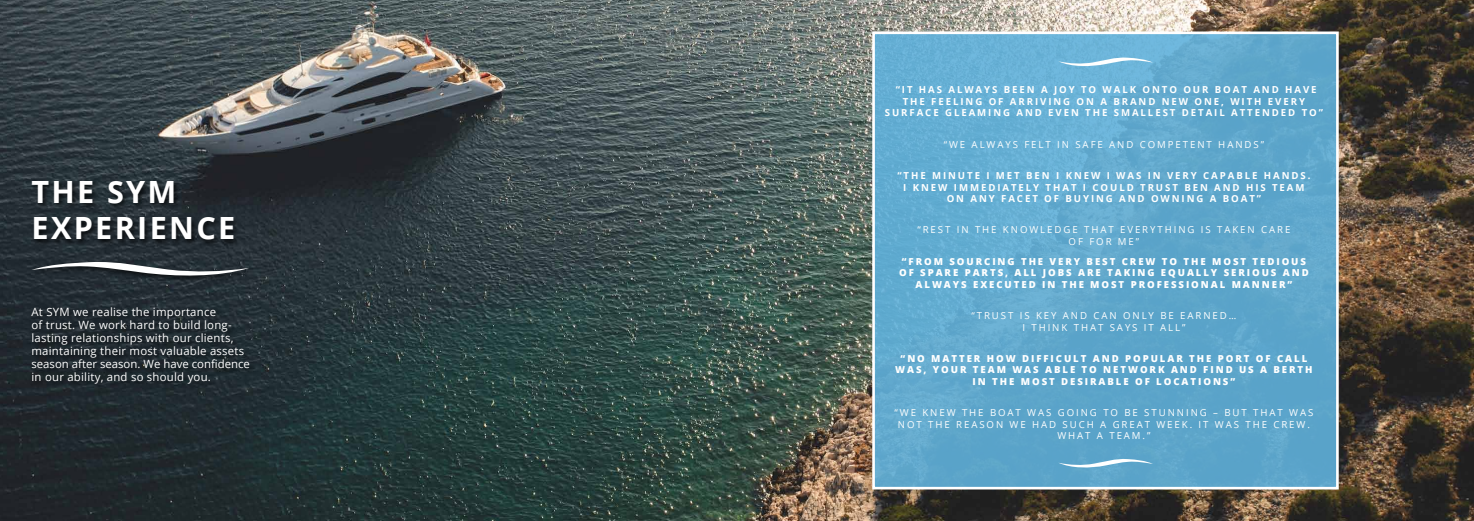
<style>
.page{position:relative;width:1474px;height:521px;background:#fff}
.page>*{position:absolute;margin:0;border:0;box-sizing:border-box;transform-origin:0 0}
.t1{font:700 30.62px/36.8px "Open Sans";letter-spacing:.075em;color:#fff}
.t2{font:11.38px/13.1px "Open Sans";letter-spacing:.02em;color:#fff}
.t3{font:700 9.62px/11.4px "Open Sans";letter-spacing:.2em;color:#fff;text-align:center}
.t4{font:800 9.62px "Open Sans";letter-spacing:.2em;color:#fff}
.t5{font:9.62px "Open Sans";letter-spacing:.2em;color:#fff}
</style>
<div class="page">
<img style="left:0;top:0;width:1473px;height:521px">
<div style="left:873px;top:33px;width:464px;height:455px;background:linear-gradient(to right,#65aed2,#5da5ca)"></div>
<div style="left:30px;top:178px;width:211px;height:69px;background:#000;opacity:.75"></div>
<div style="left:30px;top:260px;width:225px;height:23px;background:#000;opacity:.75"></div>
<svg style="left:32px;top:261px;width:217px;height:16px"></svg>
<div style="left:29px;top:305px;width:228px;height:86px;background:#000;opacity:.75"></div>
<svg style="left:1058px;top:458px;width:94px;height:11px"></svg>
<svg style="left:1058px;top:57px;width:94px;height:10px"></svg>
<div style="left:872px;top:32px;width:466px;height:457px;border:3px solid #fff"></div>
<h1 class="t1" style="left:32px;top:172px;width:205px">THE SYM<br>EXPERIENCE</h1>
<p class="t2" style="left:32px;top:305px;width:220px">AT SYM WE REALISE THE IMPORTANCE<br>OF TRUST. WE WORK HARD TO BUILD LONG-LASTING RELATIONSHIPS WITH OUR CLIENTS, MAINTAINING THEIR MOST VALUABLE ASSETS SEASON AFTER SEASON. WE HAVE CONFIDENCE IN OUR ABILITY, AND SO SHOULD YOU.</p>
<p class="t3" style="left:884px;top:84px;width:440px">“I T HAS ALWAYS BEEN A JOY TO WALK ONTO OUR BOAT AND HAVE<br>THE F EELING OF ARRIVING ON A BRAND NEW ONE, WITH EVERY<br>SURF ACE GLEAMING AND EVEN THE SMALLEST DETAIL ATTENDED TO”</p>
<p class="t5" style="left:943px;top:138px;width:37px">“WE ALWAYS</p>
<p class="t5" style="left:1024px;top:138px;width:8px">FELT</p>
<p class="t5" style="left:1057px;top:138px;width:26px">I N SAFE</p>
<p class="t5" style="left:1109px;top:138px;width:40px">AND COMPETE</p>
<p class="t5" style="left:1197px;top:138px;width:68px">NTHANDS”</p>
<p class="t3" style="left:897px;top:170px;width:414px">“THE MINUTE I MET B EN I KNEW I WAS IN VERY CAPABLE HANDS.<br>I KNEW IMMEDIATELY THAT I COULD TRUST B EN AND HIS TEAM<br>ON ANY F ACET OF BUYING AND OWNING A BOAT”</p>
<p class="t5" style="left:917px;top:223px;width:21px">“REST</p>
<p class="t5" style="left:956px;top:223px;width:27px">I N THE</p>
<p class="t5" style="left:1003px;top:223px;width:27px">KNOWLEDGE</p>
<p class="t5" style="left:1084px;top:223px;width:9px">THAT</p>
<p class="t5" style="left:1120px;top:223px;width:8px">EVERYTHI</p>
<p class="t5" style="left:1178px;top:223px;width:91px">NG IS TAKEN CARE</p>
<p class="t5" style="left:1068px;top:235px;width:8px">OF</p>
<p class="t5" style="left:1089px;top:235px;width:9px">FOR</p>
<p class="t5" style="left:1117px;top:235px;width:23px">ME ”</p>
<p class="t4" style="left:901px;top:254px;width:16px">“FROM</p>
<p class="t4" style="left:949px;top:254px;width:35px">SOURCING</p>
<p class="t4" style="left:1021px;top:254px;width:46px">THE VERY</p>
<p class="t4" style="left:1086px;top:254px;width:44px">BEST CRE</p>
<p class="t4" style="left:1145px;top:254px;width:25px">W TO</p>
<p class="t4" style="left:1183px;top:254px;width:78px">THE MOST TEDIO</p>
<p class="t4" style="left:1291px;top:254px;width:16px">US</p>
<p class="t4" style="left:899px;top:265px;width:37px">OF SPARE</p>
<p class="t4" style="left:964px;top:265px;width:9px">PART</p>
<p class="t4" style="left:997px;top:265px;width:89px">S, ALL JOBS ARE</p>
<p class="t4" style="left:1107px;top:265px;width:34px">TAKING</p>
<p class="t4" style="left:1160px;top:265px;width:79px">E QUALLY SERIO</p>
<p class="t4" style="left:1261px;top:265px;width:31px">US AND</p>
<p class="t4" style="left:915px;top:277px;width:66px">ALWAY S EXEC</p>
<p class="t4" style="left:1004px;top:277px;width:18px">UTED</p>
<p class="t4" style="left:1042px;top:277px;width:7px">IN</p>
<p class="t4" style="left:1061px;top:277px;width:78px">THE MOST PRO</p>
<p class="t4" style="left:1156px;top:277px;width:39px">FE SSIONA</p>
<p class="t4" style="left:1219px;top:277px;width:22px">L MANNER</p>
<p class="t4" style="left:1287px;top:277px;width:6px">”</p>
<p class="t5" style="left:971px;top:309px;width:37px">“TRUST</p>
<p class="t5" style="left:1019px;top:309px;width:31px">IS KEY</p>
<p class="t5" style="left:1062px;top:309px;width:86px">AND CA N ONLY</p>
<p class="t5" style="left:1160px;top:309px;width:7px">BE</p>
<p class="t5" style="left:1180px;top:309px;width:8px">EAR</p>
<p class="t5" style="left:1203px;top:309px;width:34px">NED…</p>
<p class="t5" style="left:1022px;top:320px;width:17px">I THI</p>
<p class="t5" style="left:1052px;top:320px;width:30px">NK THAT</p>
<p class="t5" style="left:1109px;top:320px;width:8px">SAYS</p>
<p class="t5" style="left:1143px;top:320px;width:24px">IT ALL</p>
<p class="t5" style="left:1182px;top:320px;width:5px">”</p>
<p class="t4" style="left:900px;top:351px;width:40px">“NO MATTER</p>
<p class="t4" style="left:986px;top:351px;width:116px">HOW DI FFIC ULT AND</p>
<p class="t4" style="left:1125px;top:351px;width:9px">POP</p>
<p class="t4" style="left:1150px;top:351px;width:26px">ULAR</p>
<p class="t4" style="left:1189px;top:351px;width:38px">THE PORT</p>
<p class="t4" style="left:1255px;top:351px;width:53px">OF CA LL</p>
<p class="t4" style="left:895px;top:363px;width:87px">WAS, YO UR TEAM</p>
<p class="t4" style="left:1012px;top:363px;width:78px">WAS ABLE TO</p>
<p class="t4" style="left:1103px;top:363px;width:9px">NET</p>
<p class="t4" style="left:1128px;top:363px;width:53px">WOR K AND</p>
<p class="t4" style="left:1203px;top:363px;width:16px">FIND</p>
<p class="t4" style="left:1239px;top:363px;width:51px">US A BERT</p>
<p class="t4" style="left:1305px;top:363px;width:9px">H</p>
<p class="t4" style="left:972px;top:374px;width:7px">IN</p>
<p class="t4" style="left:992px;top:374px;width:101px">THE MOST DESIRA</p>
<p class="t4" style="left:1107px;top:374px;width:66px">BLE OF LOCATION</p>
<p class="t4" style="left:1222px;top:374px;width:14px">S”</p>
<p class="t5" style="left:894px;top:406px;width:54px">“WE KNEW</p>
<p class="t5" style="left:962px;top:406px;width:8px">THE</p>
<p class="t5" style="left:990px;top:406px;width:9px">BOAT</p>
<p class="t5" style="left:1027px;top:406px;width:9px">WAS</p>
<p class="t5" style="left:1057px;top:406px;width:8px">GOI</p>
<p class="t5" style="left:1080px;top:406px;width:31px">NG TO</p>
<p class="t5" style="left:1124px;top:406px;width:7px">BE</p>
<p class="t5" style="left:1144px;top:406px;width:118px">ST UNNING – BUT THAT</p>
<p class="t5" style="left:1289px;top:406px;width:9px">WAS</p>
<p class="t5" style="left:898px;top:418px;width:18px">NOT</p>
<p class="t5" style="left:928px;top:418px;width:8px">THE</p>
<p class="t5" style="left:956px;top:418px;width:9px">REASO</p>
<p class="t5" style="left:996px;top:418px;width:23px">N WE</p>
<p class="t5" style="left:1032px;top:418px;width:9px">HAD</p>
<p class="t5" style="left:1062px;top:418px;width:24px">SUCH</p>
<p class="t5" style="left:1100px;top:418px;width:21px">A GREAT</p>
<p class="t5" style="left:1156px;top:418px;width:9px">WEE</p>
<p class="t5" style="left:1181px;top:418px;width:42px">K. IT WAS</p>
<p class="t5" style="left:1245px;top:418px;width:8px">THE</p>
<p class="t5" style="left:1273px;top:418px;width:9px">CREW</p>
<p class="t5" style="left:1307px;top:418px;width:4px">.</p>
<p class="t5" style="left:1057px;top:429px;width:19px">WHAT</p>
<p class="t5" style="left:1096px;top:429px;width:21px">A TEAM</p>
<p class="t5" style="left:1142px;top:429px;width:9px">.”</p>
</div>
